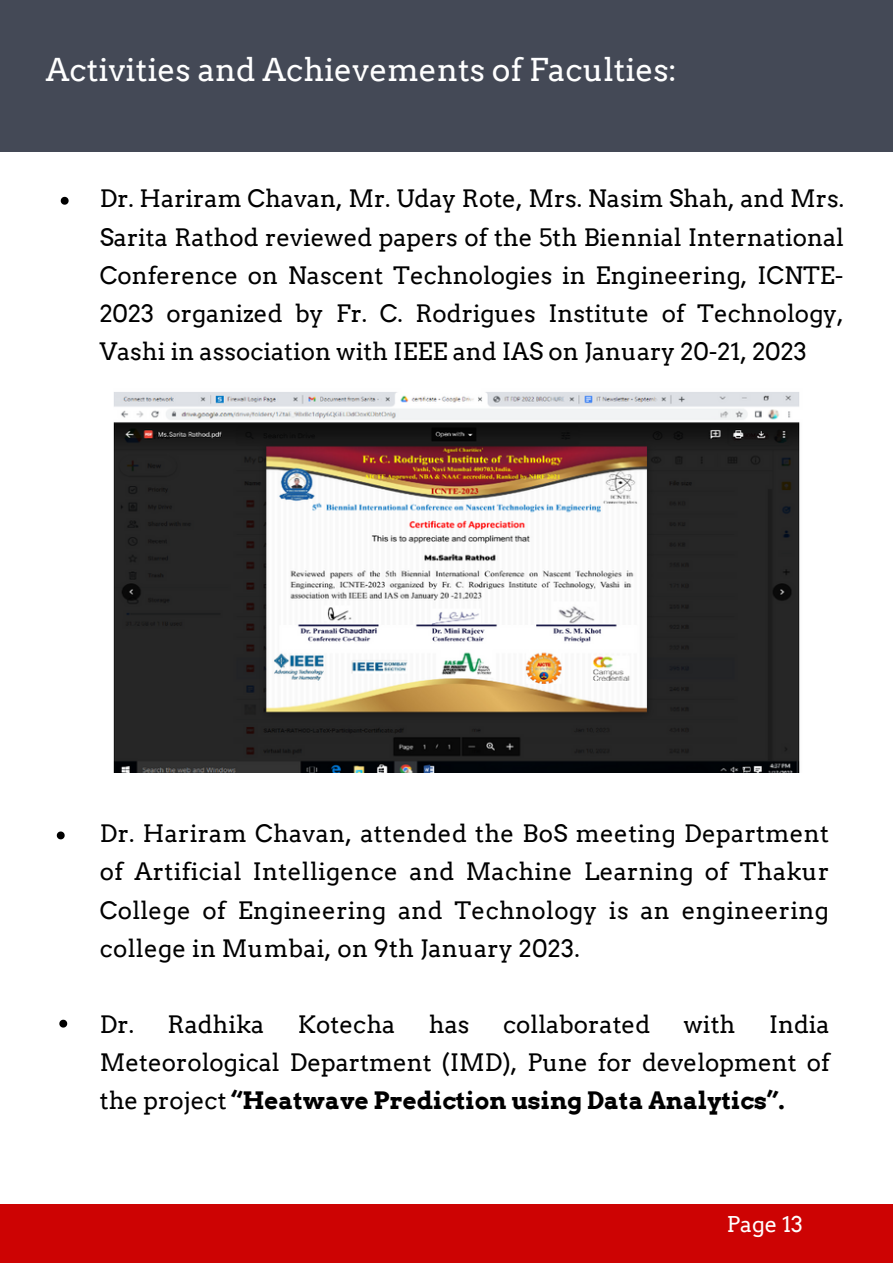
<style>
.page{position:relative;width:893px;height:1264px;background:#fff}
.page>*{position:absolute;margin:0;border:0;box-sizing:border-box;transform-origin:0 0}
.t1{font:31.5px "Arvo";color:#fff}
.t2{font:24px/38.2px "Arvo";color:#000;text-align:justify}
.t3{font:21.75px "Arvo";color:#fff}
.s1{font-weight:700}
</style>
<div class="page">
<div style="left:0;top:1200px;width:892px;height:62px;background:#cd0303"></div>
<div style="left:0;top:0;width:892px;height:152px;background:#444956"></div>
<svg style="left:61px;top:197px;width:8px;height:8px"></svg>
<svg style="left:57px;top:831px;width:8px;height:8px"></svg>
<svg style="left:59px;top:1019px;width:8px;height:8px"></svg>
<img style="left:114px;top:392px;width:686px;height:380px">
<h1 class="t1" style="left:46px;top:50px;width:632px">Activities and Achievements of Faculties:</h1>
<p class="t2" style="left:100px;top:180px;width:745px">Dr. Hariram Chavan, Mr. Uday Rote, Mrs. Nasim Shah, and Mrs.<br>Sarita Rathod reviewed papers of the 5th Biennial International Conference on Nascent Technologies in Engineering, ICNTE-2023 organized by Fr. C. Rodrigues Institute of Technology, Vashi in association with IEEE and IAS on January 20-21, 2023</p>
<p class="t2" style="left:100px;top:814px;width:731px">Dr. Hariram Chavan, attended the BoS meeting Department of Artificial Intelligence and Machine Learning of Thakur College of Engineering and Technology is an engineering college in Mumbai, on 9th January 2023.</p>
<p class="t2" style="left:100px;top:1005px;width:731px;text-indent:669px">India Meteorological Department (IMD), Pune for development of the project <span class="s1">“Heatwave Prediction using Data Analytics”.</span></p>
<p class="t2" style="left:100px;top:1005px;width:166px">Dr. Radhika</p>
<p class="t2" style="left:298px;top:1005px;width:99px">Kotecha</p>
<p class="t2" style="left:429px;top:1005px;width:42px">has</p>
<p class="t2" style="left:503px;top:1005px;width:149px">collaborated</p>
<p class="t2" style="left:683px;top:1005px;width:53px">with</p>
<p class="t3" style="left:726px;top:1211px;width:78px">Page 13</p>
</div>
